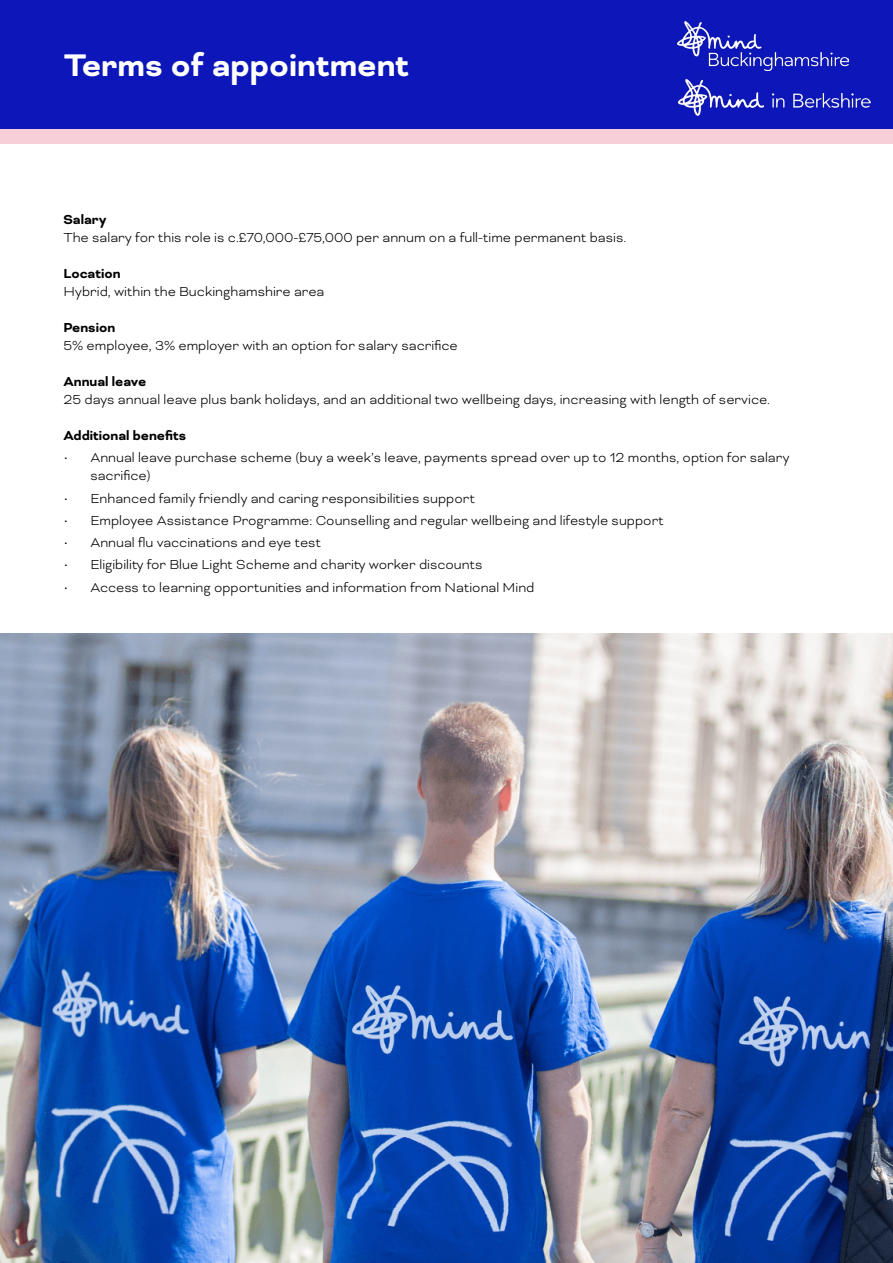
<style>
.page{position:relative;width:893px;height:1263px;background:#fff}
.page>*{position:absolute;margin:0;border:0;box-sizing:border-box;transform-origin:0 0}
.t1{font:700 36px "Bicyclette";color:#fff}
.t2{font:300 15px/18px "Bicyclette";color:#000}
.t3{font:700 15px "Bicyclette";color:#000}
</style>
<div class="page">
<div style="left:0;top:15px;width:893px;height:129px;background:#f7cfd9"></div>
<div style="left:0;top:0;width:893px;height:129px;background:#0c16b9"></div>
<img style="left:677px;top:22px;width:172px;height:48px">
<img style="left:677px;top:79px;width:193px;height:36px">
<img style="left:0;top:634px;width:893px;height:629px">
<h1 class="t1" style="left:64px;top:44px;width:347px">Terms of appointment</h1>
<p class="t3" style="left:63px;top:211px;width:45px">Salary</p>
<p class="t2" style="left:63px;top:228px;width:564px">The salary for this role is c.£70,000-£75,000 per annum on a full-time permanent basis.</p>
<p class="t3" style="left:63px;top:265px;width:59px">Location</p>
<p class="t2" style="left:63px;top:282px;width:263px">Hybrid, within the Buckinghamshire area</p>
<p class="t3" style="left:63px;top:319px;width:53px">Pension</p>
<p class="t2" style="left:63px;top:336px;width:396px">5% employee, 3% employer with an option for salary sacrifice</p>
<p class="t3" style="left:63px;top:373px;width:84px">Annual leave</p>
<p class="t2" style="left:63px;top:390px;width:708px">25 days annual leave plus bank holidays, and an additional two wellbeing days, increasing with length of service.</p>
<p class="t3" style="left:63px;top:427px;width:124px">Additional benefits</p>
<p class="t2" style="left:90px;top:449px;width:701px;text-indent:-27px">• Annual leave purchase scheme (buy a week’s leave, payments spread over up to 12 months, option for salary sacrifice)</p>
<p class="t2" style="left:63px;top:489px;width:413px">• Enhanced family friendly and caring responsibilities support</p>
<p class="t2" style="left:63px;top:511px;width:602px">• Employee Assistance Programme: Counselling and regular wellbeing and lifestyle support</p>
<p class="t2" style="left:63px;top:533px;width:259px">• Annual flu vaccinations and eye test</p>
<p class="t2" style="left:63px;top:556px;width:421px">• Eligibility for Blue Light Scheme and charity worker discounts</p>
<p class="t2" style="left:63px;top:578px;width:473px">• Access to learning opportunities and information from National Mind</p>
</div>
